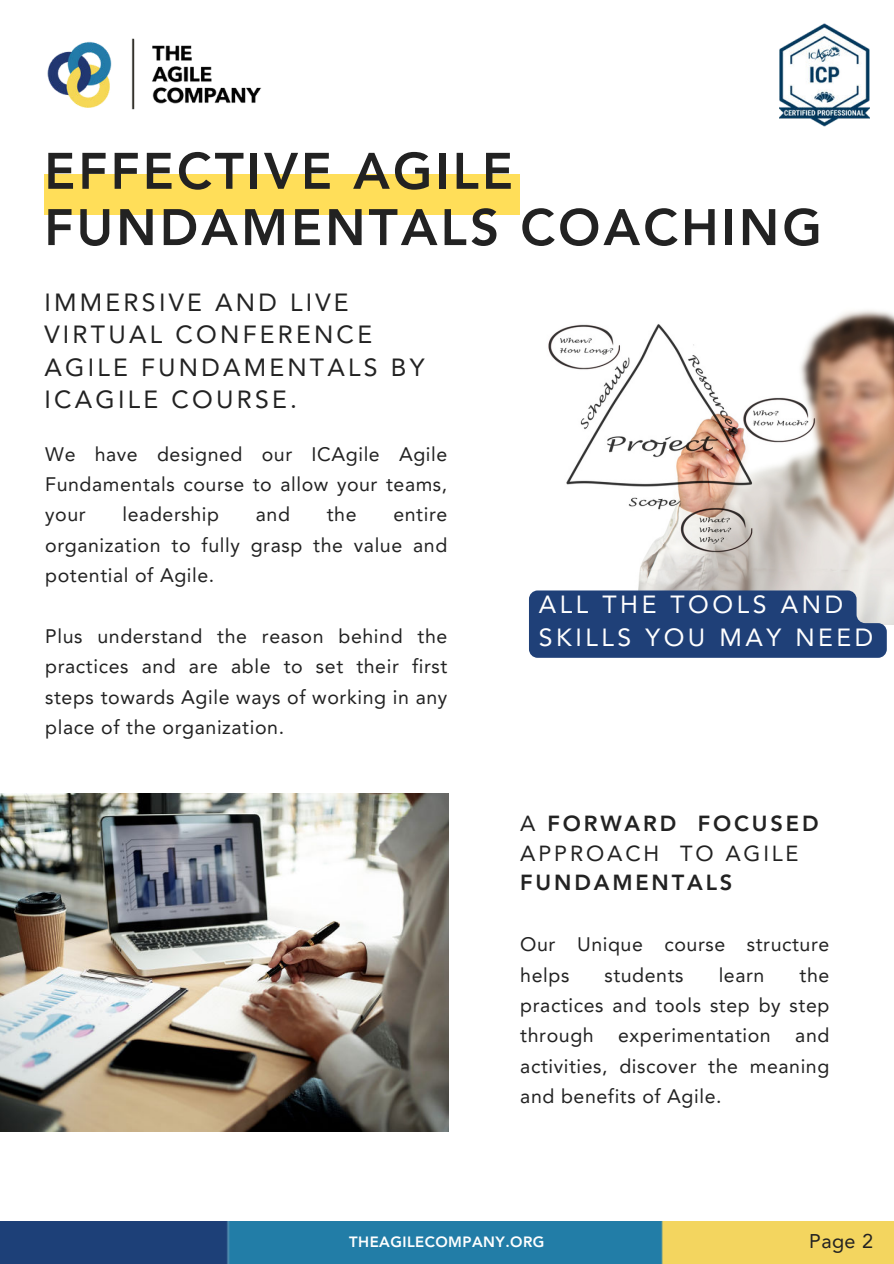
<style>
.page{position:relative;width:894px;height:1264px;background:#fff}
.page>*{position:absolute;margin:0;border:0;box-sizing:border-box;transform-origin:0 0}
.t1{font:800 50.7px/56.2px "Avenir LT Pro";letter-spacing:.06em;color:#222}
.t2{font:24.75px/32.7px "Avenir LT Pro";letter-spacing:.13em;color:#222}
.t3{font:24.75px/32.7px "Avenir LT Pro";letter-spacing:.145em;color:#fff}
.t4{font:21.75px/29.2px "Avenir LT Pro";letter-spacing:.13em;color:#222}
.t5{font:800 21.75px "Avenir LT Pro";letter-spacing:.13em;color:#222}
.t6{font:19.8px "Avenir LT Pro";color:#222}
.t7{font:19.5px/30.3px "Avenir LT Pro";letter-spacing:.03em;color:#222;text-align:justify}
.t8{font:800 14.85px "Avenir LT Pro";letter-spacing:.03em;color:#fff}
.s1{font-weight:800}
</style>
<div class="page">
<img style="left:0;top:1221px;width:893px;height:42px">
<img style="left:47px;top:38px;width:215px;height:72px">
<div style="left:44px;top:174px;width:476px;height:41px;background:#ffde59"></div>
<img style="left:548px;top:310px;width:345px;height:314px">
<img style="left:0;top:794px;width:448px;height:337px">
<svg style="left:529px;top:590px;width:357px;height:68px;background:#28487d"></svg>
<img style="left:779px;top:23px;width:90px;height:104px">
<h1 class="t1" style="left:44px;top:143px;width:778px">EFFECTIVE AGILE<br>FUNDAMENTALS COACHING</h1>
<p class="t2" style="left:44px;top:285px;width:381px">IMMERSIVE AND LIVE<br>VIRTUAL CONFERENCE<br>AGILE FUNDAMENTALS BY<br>ICAGILE COURSE.</p>
<p class="t7" style="left:45px;top:438px;width:403px">We have designed our ICAgile Agile Fundamentals course to allow your teams, your</p>
<p class="t7" style="left:122px;top:499px;width:98px">leadership</p>
<p class="t7" style="left:256px;top:499px;width:36px">and</p>
<p class="t7" style="left:327px;top:499px;width:31px">the</p>
<p class="t7" style="left:45px;top:499px;width:403px;text-indent:348px">entire organization to fully grasp the value and potential of Agile.</p>
<p class="t7" style="left:45px;top:620px;width:403px">Plus understand the reason behind the practices and are able to set their first steps towards Agile ways of working in any place of the organization.</p>
<p class="t3" style="left:538px;top:588px;width:336px">ALL THE TOOLS AND<br>SKILLS YOU MAY NEED</p>
<p class="t4" style="left:520px;top:809px;width:300px">A <span class="s1">FORWARD FOCUSED<br></span>APPROACH TO AGILE</p>
<p class="t5" style="left:520px;top:869px;width:213px">FUNDAMENTALS</p>
<p class="t7" style="left:520px;top:929px;width:310px">Our Unique course structure helps</p>
<p class="t7" style="left:520px;top:959px;width:310px;text-indent:279px">the practices and tools step by step through experimentation and activities, discover the meaning and benefits of Agile.</p>
<p class="t7" style="left:604px;top:959px;width:81px">students</p>
<p class="t7" style="left:718px;top:959px;width:47px">learn</p>
<p class="t8" style="left:349px;top:1233px;width:196px">THEAGILECOMPANY.ORG</p>
<p class="t6" style="left:809px;top:1229px;width:65px">Page 2</p>
</div>
